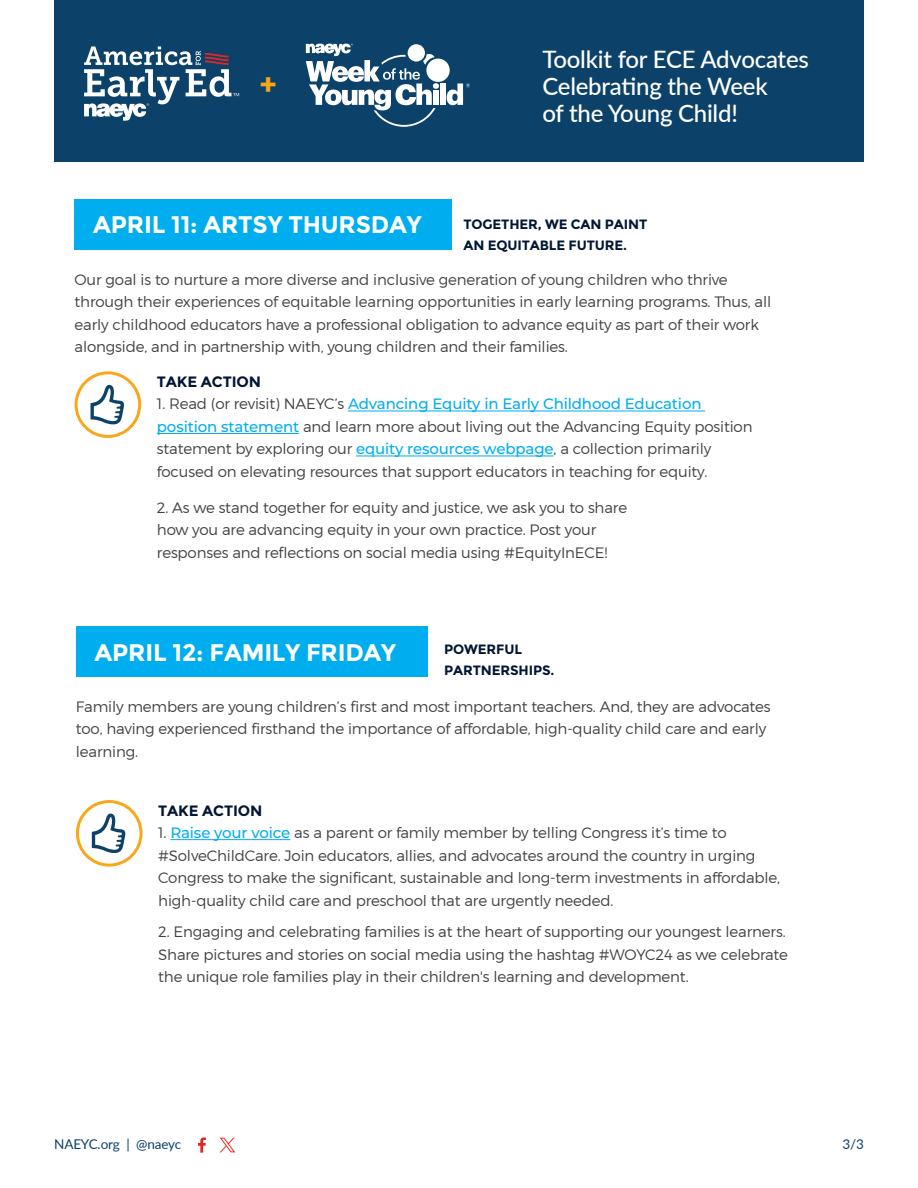
<style>
.page{position:relative;width:918px;height:1188px;background:#fff}
.page>*{position:absolute;margin:0;border:0;box-sizing:border-box;transform-origin:0 0}
.t1{font:700 30px "Montserrat";color:#faa61a}
.t2{font:500 24px/27px "Lato";letter-spacing:-.01em;color:#fff}
.t3{font:700 24px "Montserrat";letter-spacing:-.01em;color:#fff}
.t4{font:300 15px/22.5px "Montserrat";letter-spacing:-.01em;color:#414042}
.t5{font:700 15px "Montserrat";letter-spacing:-.01em;color:#001634}
.t6{font:700 13.5px/21px "Montserrat";letter-spacing:-.01em;color:#001634}
.t7{font:13.5px "Lato";letter-spacing:-.01em;color:#0c4269}
.s1{font-weight:500;color:#00aeef}
</style>
<div class="page">
<div style="left:54px;top:0;width:810px;height:162px;background:#0c426a"></div>
<svg style="left:84px;top:46px;width:155px;height:75px"></svg>
<svg style="left:198px;top:1137px;width:8px;height:16px"></svg>
<div style="left:426px;top:59px;width:24px;height:23px;background:#fff;border-radius:50%"></div>
<svg style="left:306px;top:43px;width:133px;height:84px"></svg>
<div style="left:433px;top:90px;width:6px;height:15px;background:#fff"></div>
<div style="left:440px;top:83px;width:6px;height:22px;background:#fff"></div>
<svg style="left:447px;top:83px;width:23px;height:22px"></svg>
<svg style="left:220px;top:1138px;width:15px;height:14px"></svg>
<div style="left:75px;top:199px;width:377px;height:51px;background:#00aeef"></div>
<hr style="left:348px;top:411px;width:357px;height:1px;background:#00aeef">
<hr style="left:157px;top:433px;width:142px;height:1px;background:#00aeef">
<hr style="left:356px;top:456px;width:198px;height:1px;background:#00aeef">
<svg style="left:91px;top:385px;width:33px;height:39px"></svg>
<div style="left:75px;top:371px;width:66px;height:67px;border:3px solid #faa61a;border-radius:50%"></div>
<div style="left:76px;top:626px;width:352px;height:51px;background:#00aeef"></div>
<hr style="left:170px;top:839px;width:120px;height:1px;background:#00aeef">
<svg style="left:92px;top:814px;width:33px;height:39px"></svg>
<div style="left:76px;top:800px;width:67px;height:67px;border:3px solid #faa61a;border-radius:50%"></div>
<h1 class="t1" style="left:259px;top:67px;width:19px">+</h1>
<h2 class="t2" style="left:542px;top:45px;width:268px">Toolkit for ECE Advocates<br>Celebrating the Week<br>of the Young Child!</h2>
<h2 class="t3" style="left:93px;top:211px;width:330px">APRIL 11: ARTSY THURSDAY</h2>
<p class="t4" style="left:75px;top:268px;width:698px">Our goal is to nurture a more diverse and inclusive generation of young children who thrive through their experiences of equitable learning opportunities in early learning programs. Thus, all early childhood educators have a professional obligation to advance equity as part of their work alongside, and in partnership with, young children and their families.</p>
<p class="t6" style="left:464px;top:213px;width:185px">TOGETHER, WE CAN PAINT<br>AN EQUITABLE FUTURE.</p>
<p class="t5" style="left:157px;top:373px;width:106px">TAKE ACTION</p>
<p class="t4" style="left:157px;top:393px;width:597px">1. Read (or revisit) NAEYC’s <span class="s1">Advancing Equity in Early Childhood Education position statement</span> and learn more about living out the Advancing Equity position statement by exploring our <span class="s1">equity resources webpage</span>, a collection primarily focused on elevating resources that support educators in teaching for equity.</p>
<p class="t4" style="left:157px;top:496px;width:472px">2. As we stand together for equity and justice, we ask you to share how you are advancing equity in your own practice. Post your responses and reflections on social media using #EquityInECE!</p>
<h2 class="t3" style="left:95px;top:638px;width:303px">APRIL 12: FAMILY FRIDAY</h2>
<p class="t4" style="left:76px;top:695px;width:696px">Family members are young children’s first and most important teachers. And, they are advocates too, having experienced firsthand the importance of affordable, high-quality child care and early learning.</p>
<p class="t6" style="left:444px;top:639px;width:112px">POWERFUL<br>PARTNERSHIPS.</p>
<p class="t5" style="left:158px;top:802px;width:106px">TAKE ACTION</p>
<p class="t4" style="left:158px;top:821px;width:623px">1. <span class="s1">Raise your voice</span> as a parent or family member by telling Congress it’s time to #SolveChildCare. Join educators, allies, and advocates around the country in urging Congress to make the significant, sustainable and long-term investments in affordable, high-quality child care and preschool that are urgently needed.</p>
<p class="t4" style="left:158px;top:920px;width:631px">2. Engaging and celebrating families is at the heart of supporting our youngest learners.<br>Share pictures and stories on social media using the hashtag #WOYC24 as we celebrate the unique role families play in their children's learning and development.</p>
<p class="t7" style="left:54px;top:1134px;width:129px">NAEYC.org | @naeyc</p>
<p class="t7" style="left:843px;top:1134px;width:23px">3/3</p>
</div>
